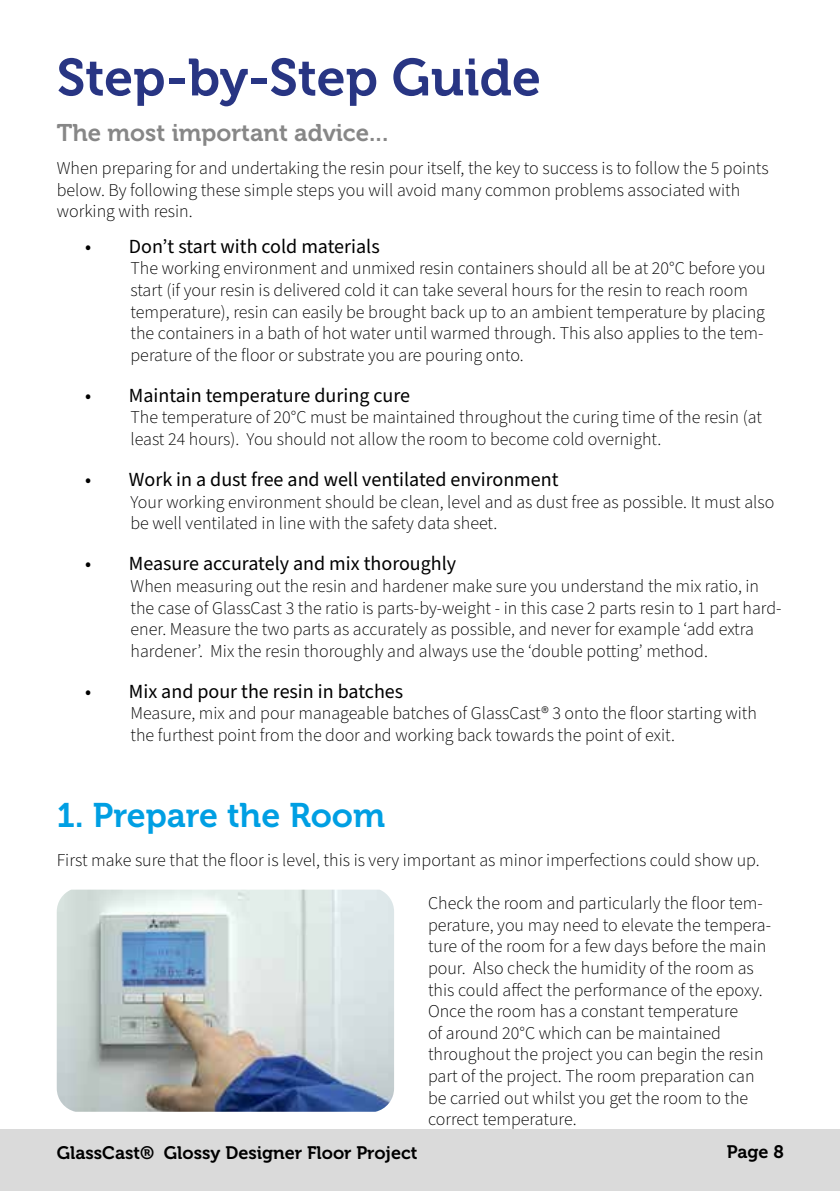
<style>
.page{position:relative;width:840px;height:1191px;background:#fff}
.page>*{position:absolute;margin:0;border:0;box-sizing:border-box;transform-origin:0 0}
.t1{font:52px "Museo 700";color:#283583}
.t2{font:34px "Museo 700";color:#009fe3}
.t3{font:24px "Museo 700";color:#878787}
.t4{font:20px "Source Sans Pro";color:#000}
.t5{font:300 18px/21.6px "Source Sans Pro";color:#000}
.t6{font:18px "Museo 700";color:#000}
</style>
<div class="page">
<div style="left:0;top:1129px;width:839px;height:62px;background:#dadada"></div>
<img style="left:57px;top:889px;width:337px;height:222px">
<h1 class="t1" style="left:57px;top:49px;width:485px">Step-by-Step Guide</h1>
<h3 class="t3" style="left:57px;top:120px;width:333px">The most important advice...</h3>
<p class="t5" style="left:57px;top:158px;width:713px">When preparing for and undertaking the resin pour itself, the key to success is to follow the 5 points below. By following these simple steps you will avoid many common problems associated with working with resin.</p>
<p class="t4" style="left:85px;top:233px;width:296px">• Don’t start with cold materials</p>
<p class="t5" style="left:130px;top:258px;width:636px">The working environment and unmixed resin containers should all be at 20°C before you start (if your resin is delivered cold it can take several hours for the resin to reach room temperature), resin can easily be brought back up to an ambient temperature by placing the containers in a bath of hot water until warmed through. This also applies to the tem&shy;perature of the floor or substrate you are pouring onto.</p>
<p class="t4" style="left:85px;top:382px;width:326px">• Maintain temperature during cure</p>
<p class="t5" style="left:130px;top:407px;width:632px">The temperature of 20°C must be maintained throughout the curing time of the resin (at least 24 hours). You should not allow the room to become cold overnight.</p>
<p class="t4" style="left:85px;top:466px;width:474px">• Work in a dust free and well ventilated environment</p>
<p class="t5" style="left:130px;top:491px;width:645px">Your working environment should be clean, level and as dust free as possible. It must also be well ventilated in line with the safety data sheet.</p>
<p class="t4" style="left:85px;top:550px;width:372px">• Measure accurately and mix thoroughly</p>
<p class="t5" style="left:130px;top:576px;width:652px">When measuring out the resin and hardener make sure you understand the mix ratio, in the case of GlassCast 3 the ratio is parts-by-weight - in this case 2 parts resin to 1 part hard&shy;ener. Measure the two parts as accurately as possible, and never for example ‘add extra hardener’. Mix the resin thoroughly and always use the ‘double potting’ method.</p>
<p class="t4" style="left:85px;top:678px;width:319px">• Mix and pour the resin in batches</p>
<p class="t5" style="left:130px;top:703px;width:627px">Measure, mix and pour manageable batches of GlassCast® 3 onto the floor starting with the furthest point from the door and working back towards the point of exit.</p>
<h2 class="t2" style="left:57px;top:796px;width:330px">1. Prepare the Room</h2>
<p class="t5" style="left:57px;top:849px;width:704px">First make sure that the floor is level, this is very important as minor imperfections could show up.</p>
<p class="t5" style="left:428px;top:893px;width:344px">Check the room and particularly the floor tem&shy;perature, you may need to elevate the tempera&shy;ture of the room for a few days before the main pour. Also check the humidity of the room as this could affect the performance of the epoxy.<br>Once the room has a constant temperature<br>of around 20°C which can be maintained throughout the project you can begin the resin part of the project. The room preparation can be carried out whilst you get the room to the correct temperature.</p>
<p class="t6" style="left:57px;top:1142px;width:362px">GlassCast® Glossy Designer Floor Project</p>
<p class="t6" style="left:726px;top:1141px;width:58px">Page 8</p>
</div>
